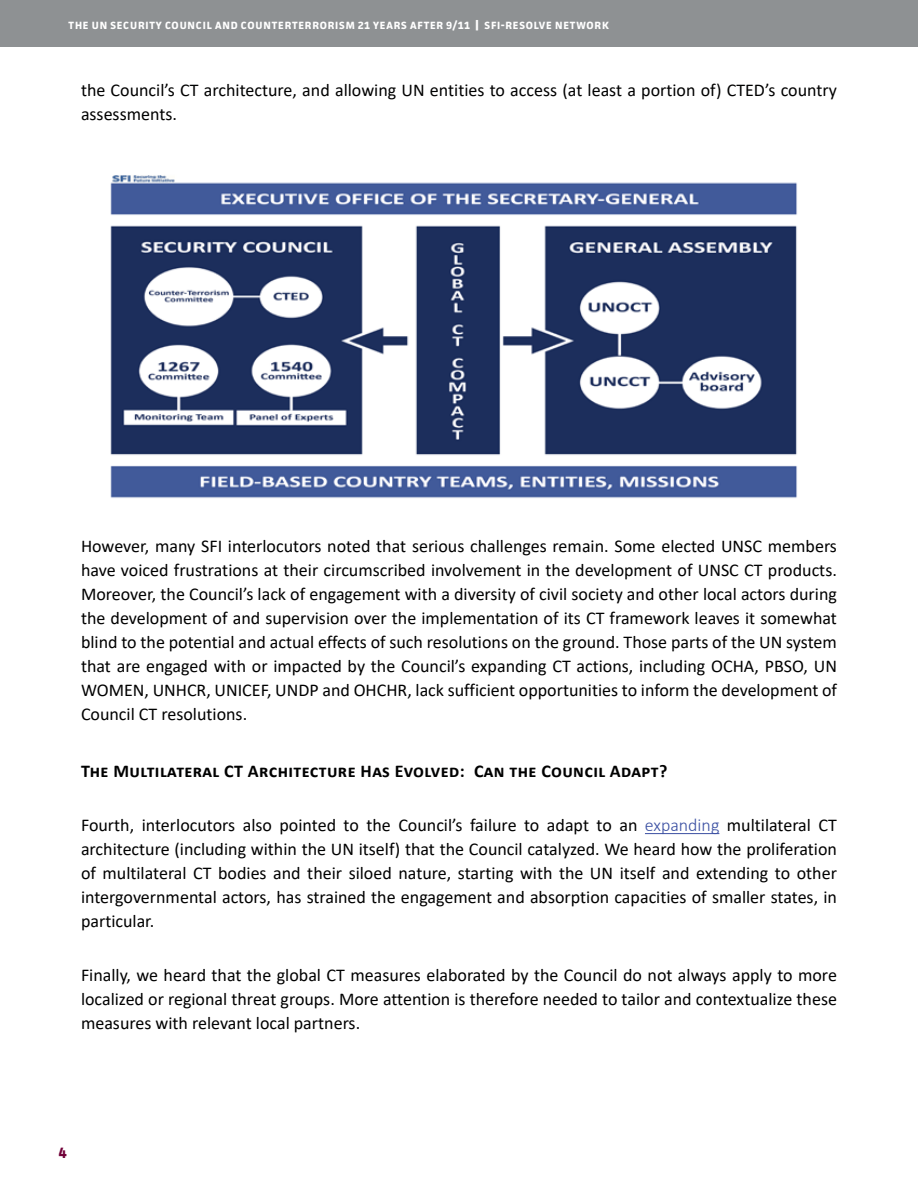
<style>
.page{position:relative;width:918px;height:1188px;background:#fff}
.page>*{position:absolute;margin:0;border:0;box-sizing:border-box;transform-origin:0 0}
.t1{font:18px/24px "Calibri";color:#000101;text-align:justify}
.t2{font:700 18px "Calibri";letter-spacing:.02em;color:#000101}
.t3{font:700 15px "Facit";color:#710038}
.t4{font:700 10.5px "Facit";letter-spacing:.08em;color:#fff}
.s1{font-weight:300;color:#3a4fa2}
</style>
<div class="page">
<div style="left:0;top:0;width:918px;height:47px;background:#8e9193"></div>
<hr style="left:645px;top:833px;width:74px;height:1px;background:#3a4fa2">
<img style="left:110px;top:175px;width:687px;height:323px">
<p class="t4" style="left:69px;top:19px;width:542px">THE UN SECURITY COUNCIL AND COUNTERTERRORISM 21 YEARS AFTER 9/11 | SFI-RESOLVE NETWORK</p>
<p class="t1" style="left:81px;top:78px;width:757px">the Council’s CT architecture, and allowing UN entities to access (at least a portion of) CTED’s country assessments.</p>
<p class="t1" style="left:81px;top:534px;width:758px">However, many SFI interlocutors noted that serious challenges remain. Some elected UNSC members have voiced frustrations at their circumscribed involvement in the development of UNSC CT products.<br>Moreover, the Council’s lack of engagement with a diversity of civil society and other local actors during the development of and supervision over the implementation of its CT framework leaves it somewhat blind to the potential and actual effects of such resolutions on the ground. Those parts of the UN system that are engaged with or impacted by the Council’s expanding CT actions, including OCHA, PBSO, UN WOMEN, UNHCR, UNICEF, UNDP and OHCHR, lack sufficient opportunities to inform the development of Council CT resolutions.</p>
<p class="t2" style="left:81px;top:759px;width:588px">The Multilateral CT Architecture Has Evolved: Can the Council Adapt?</p>
<p class="t1" style="left:81px;top:813px;width:757px">Fourth, interlocutors also pointed to the Council’s failure to adapt to an <span class="s1">expanding</span> multilateral CT architecture (including within the UN itself) that the Council catalyzed. We heard how the proliferation of multilateral CT bodies and their siloed nature, starting with the UN itself and extending to other intergovernmental actors, has strained the engagement and absorption capacities of smaller states, in particular.</p>
<p class="t1" style="left:81px;top:963px;width:758px">Finally, we heard that the global CT measures elaborated by the Council do not always apply to more localized or regional threat groups. More attention is therefore needed to tailor and contextualize these measures with relevant local partners.</p>
<p class="t3" style="left:58px;top:1144px;width:10px">4</p>
</div>
